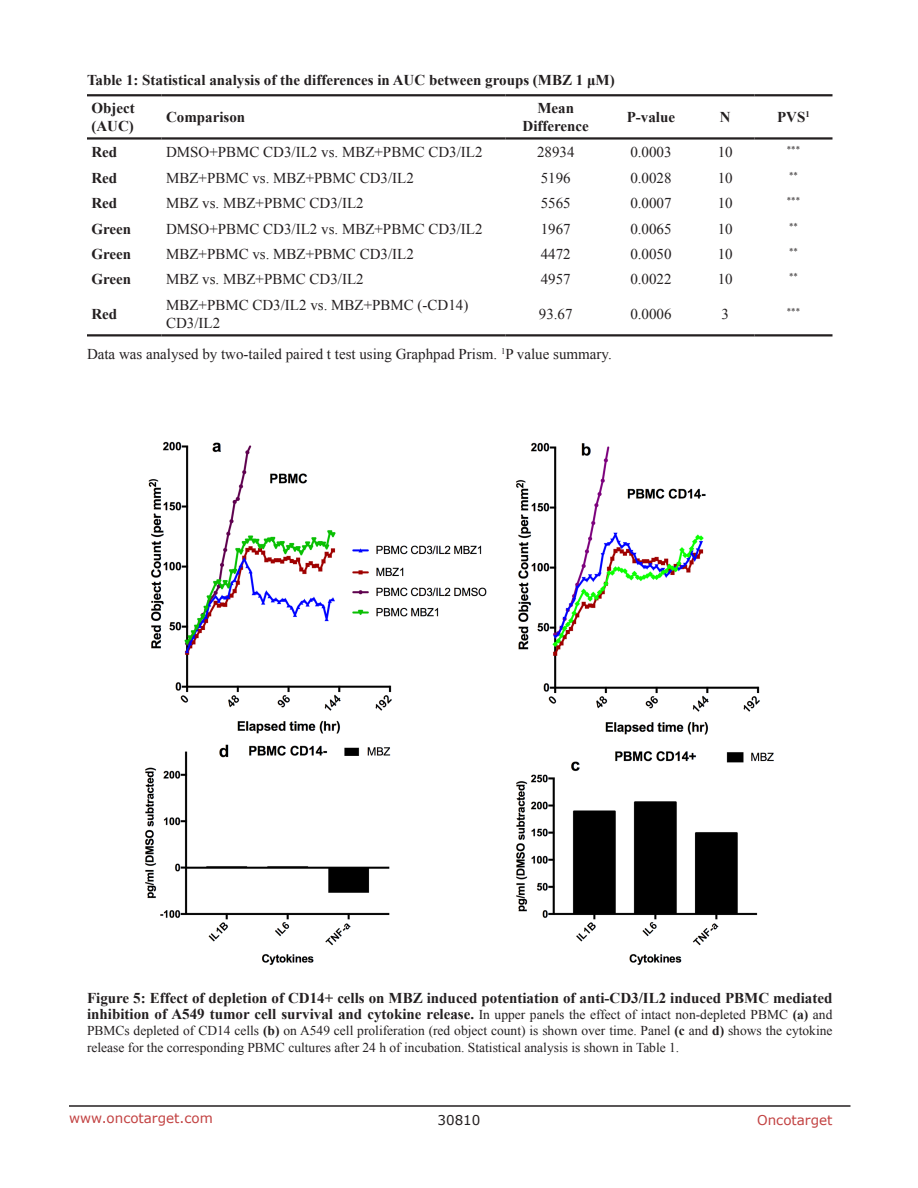
<style>
.page{position:relative;width:918px;height:1188px;background:#fff}
.page>*{position:absolute;margin:0;border:0;box-sizing:border-box;transform-origin:0 0}
.t1{font:15px/18px "Times New Roman";color:#231f20}
.t2{font:700 15px/16.2px "Times New Roman";color:#231f20}
.t3{font:13.5px/16.2px "Times New Roman";color:#231f20}
.t4{font:13.5px "Verdana";color:#c24141}
.t5{font:13.5px "Verdana";color:#231f20}
.t6{font:8.7px "Times New Roman";color:#231f20}
.s1{font-weight:400;font-size:13.5px}
.s2{font-size:13.5px}
.s3{font-weight:700}
</style>
<div class="page">
<hr style="left:69px;top:1105px;width:781px;height:2px;background:#231f20">
<img style="left:145px;top:441px;width:629px;height:524px">
<svg style="left:87px;top:96px;width:745px;height:1px"></svg>
<hr style="left:87px;top:94px;width:75px;height:2px;background:#231f20">
<hr style="left:162px;top:94px;width:344px;height:2px;background:#231f20">
<hr style="left:506px;top:94px;width:100px;height:2px;background:#231f20">
<hr style="left:606px;top:94px;width:90px;height:2px;background:#231f20">
<hr style="left:696px;top:94px;width:58px;height:2px;background:#231f20">
<hr style="left:754px;top:94px;width:78px;height:2px;background:#231f20">
<hr style="left:87px;top:137px;width:75px;height:3px;background:#231f20">
<hr style="left:162px;top:137px;width:344px;height:3px;background:#231f20">
<hr style="left:506px;top:137px;width:100px;height:3px;background:#231f20">
<hr style="left:606px;top:137px;width:90px;height:3px;background:#231f20">
<hr style="left:696px;top:137px;width:58px;height:3px;background:#231f20">
<hr style="left:754px;top:137px;width:78px;height:3px;background:#231f20">
<hr style="left:87px;top:334px;width:75px;height:2px;background:#231f20">
<hr style="left:162px;top:334px;width:344px;height:2px;background:#231f20">
<hr style="left:506px;top:334px;width:100px;height:2px;background:#231f20">
<hr style="left:606px;top:334px;width:90px;height:2px;background:#231f20">
<hr style="left:696px;top:334px;width:58px;height:2px;background:#231f20">
<hr style="left:754px;top:334px;width:78px;height:2px;background:#231f20">
<p class="t2" style="left:92px;top:66px;width:525px;line-height:27.8px;text-indent:-4px">Table 1: Statistical analysis of the differences in AUC between groups (MBZ 1 μM)<br>Object</p>
<p class="t2" style="left:92px;top:117px;width:44px">(AUC)</p>
<p class="t2" style="left:166px;top:108px;width:81px">Comparison</p>
<p class="t2" style="left:523px;top:99px;width:68px;line-height:18px;text-align:center">Mean<br>Difference</p>
<p class="t2" style="left:627px;top:108px;width:50px">P-value</p>
<p class="t2" style="left:720px;top:108px;width:12px">N</p>
<p class="t2" style="left:777px;top:108px;width:34px">PVS<sup>1</sup></p>
<p class="t2" style="left:92px;top:144px;width:27px">Red</p>
<p class="t1" style="left:166px;top:143px;width:318px">DMSO+PBMC CD3/IL2 vs. MBZ+PBMC CD3/IL2</p>
<p class="t1" style="left:537px;top:143px;width:39px">28934</p>
<p class="t1" style="left:630px;top:143px;width:43px">0.0003</p>
<p class="t1" style="left:718px;top:143px;width:16px">10</p>
<p class="t6" style="left:787px;top:144px;width:15px">***</p>
<p class="t2" style="left:92px;top:169px;width:27px">Red</p>
<p class="t1" style="left:166px;top:169px;width:249px">MBZ+PBMC vs. MBZ+PBMC CD3/IL2</p>
<p class="t1" style="left:541px;top:169px;width:31px">5196</p>
<p class="t1" style="left:630px;top:169px;width:43px">0.0028</p>
<p class="t1" style="left:718px;top:169px;width:16px">10</p>
<p class="t6" style="left:789px;top:169px;width:10px">**</p>
<p class="t2" style="left:92px;top:195px;width:27px">Red</p>
<p class="t1" style="left:166px;top:194px;width:199px">MBZ vs. MBZ+PBMC CD3/IL2</p>
<p class="t1" style="left:541px;top:194px;width:31px">5565</p>
<p class="t1" style="left:630px;top:194px;width:43px">0.0007</p>
<p class="t1" style="left:718px;top:194px;width:16px">10</p>
<p class="t6" style="left:787px;top:195px;width:15px">***</p>
<p class="t2" style="left:92px;top:220px;width:41px">Green</p>
<p class="t1" style="left:166px;top:219px;width:318px">DMSO+PBMC CD3/IL2 vs. MBZ+PBMC CD3/IL2</p>
<p class="t1" style="left:541px;top:219px;width:31px">1967</p>
<p class="t1" style="left:630px;top:219px;width:43px">0.0065</p>
<p class="t1" style="left:718px;top:219px;width:16px">10</p>
<p class="t6" style="left:789px;top:220px;width:10px">**</p>
<p class="t2" style="left:92px;top:245px;width:41px">Green</p>
<p class="t1" style="left:166px;top:245px;width:249px">MBZ+PBMC vs. MBZ+PBMC CD3/IL2</p>
<p class="t1" style="left:541px;top:245px;width:31px">4472</p>
<p class="t1" style="left:630px;top:245px;width:43px">0.0050</p>
<p class="t1" style="left:718px;top:245px;width:16px">10</p>
<p class="t6" style="left:789px;top:245px;width:10px">**</p>
<p class="t2" style="left:92px;top:271px;width:41px">Green</p>
<p class="t1" style="left:166px;top:270px;width:199px">MBZ vs. MBZ+PBMC CD3/IL2</p>
<p class="t1" style="left:541px;top:270px;width:31px">4957</p>
<p class="t1" style="left:630px;top:270px;width:43px">0.0022</p>
<p class="t1" style="left:718px;top:270px;width:16px">10</p>
<p class="t6" style="left:789px;top:271px;width:10px">**</p>
<p class="t2" style="left:92px;top:305px;width:27px">Red</p>
<p class="t1" style="left:166px;top:296px;width:304px">MBZ+PBMC CD3/IL2 vs. MBZ+PBMC (-CD14)<br>CD3/IL2</p>
<p class="t1" style="left:539px;top:305px;width:35px">93.67</p>
<p class="t1" style="left:630px;top:305px;width:43px">0.0006</p>
<p class="t1" style="left:722px;top:305px;width:9px">3</p>
<p class="t6" style="left:787px;top:305px;width:15px">***</p>
<p class="t1" style="left:87px;top:345px;width:526px">Data was analysed by two-tailed paired t test using Graphpad Prism. <sup>1</sup>P value summary.</p>
<p class="t2" style="left:87px;top:990px;width:747px">Figure 5: Effect of depletion of CD14+ cells on MBZ induced potentiation of anti-CD3/IL2 induced PBMC mediated inhibition of A549 tumor cell survival and cytokine release. <span class="s1">In upper panels the effect of intact non-depleted PBMC</span> <span class="s2">(a)</span> <span class="s1">and</span></p>
<p class="t3" style="left:87px;top:1023px;width:747px">PBMCs depleted of CD14 cells <span class="s3">(b)</span> on A549 cell proliferation (red object count) is shown over time. Panel <span class="s3">(c</span> and <span class="s3">d)</span> shows the cytokine release for the corresponding PBMC cultures after 24 h of incubation. Statistical analysis is shown in Table 1.</p>
<p class="t4" style="left:69px;top:1109px;width:145px">www.oncotarget.com</p>
<p class="t5" style="left:438px;top:1111px;width:44px">30810</p>
<p class="t4" style="left:757px;top:1111px;width:77px">Oncotarget</p>
</div>
